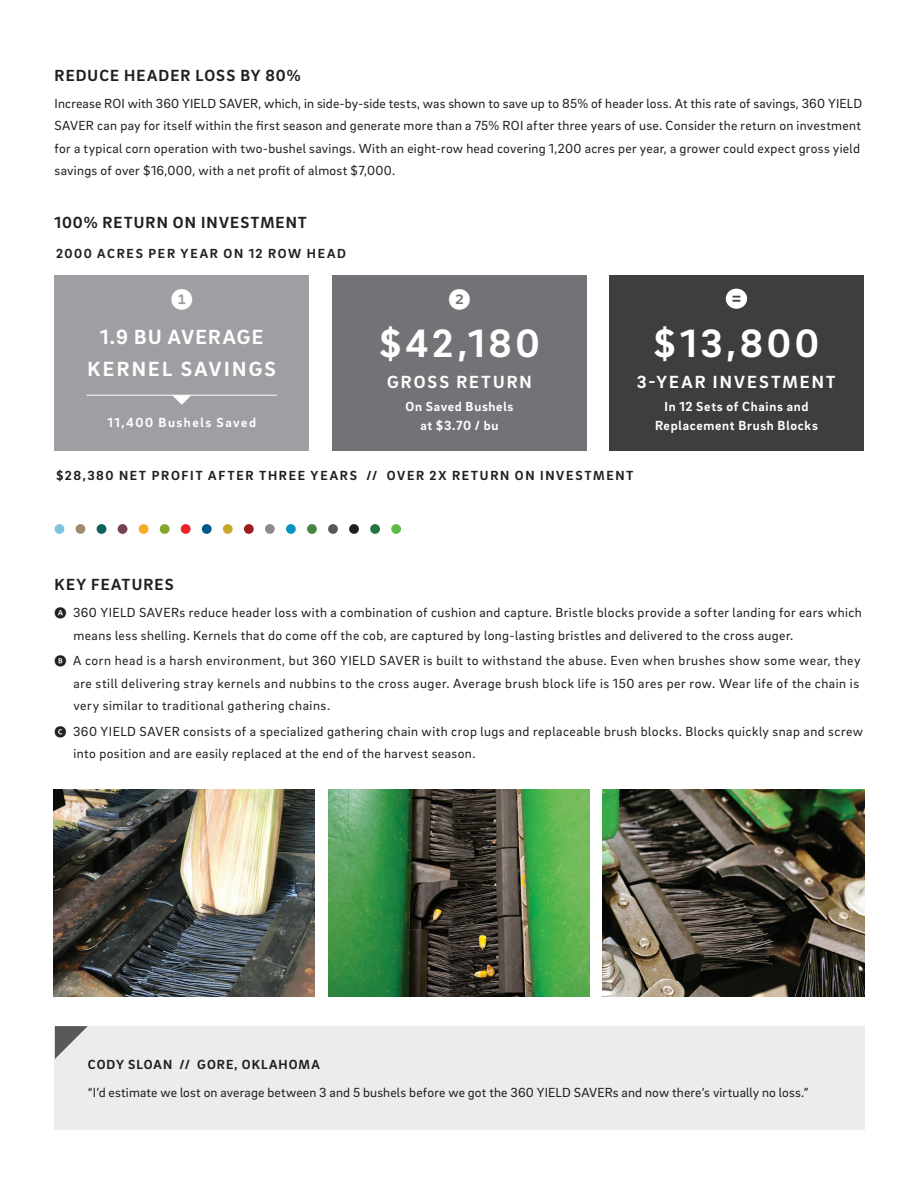
<style>
.page{position:relative;width:918px;height:1188px;background:#fff}
.page>*{position:absolute;margin:0;border:0;box-sizing:border-box;transform-origin:0 0}
.t1{font:700 40.5px "Brix Sans";letter-spacing:.09em;color:#fff}
.t2{font:22.05px "Whitney Index Black Round Bd";color:#fff}
.t3{font:700 21px/31.5px "Brix Sans";letter-spacing:.11em;color:#fff;text-align:center}
.t4{font:700 18px "Brix Sans";letter-spacing:.115em;color:#fff}
.t5{font:700 16.5px "Brix Sans";letter-spacing:.065em;color:#231f20}
.t6{font:13.5px/22.5px "Brix Sans";letter-spacing:.025em;color:#231f20}
.t7{font:700 13.5px "Brix Sans";letter-spacing:.125em;color:#231f20}
.t8{font:700 13.5px/19.5px "Brix Sans";letter-spacing:.055em;color:#fff;text-align:center}
.t9{font:700 13.5px "Brix Sans";letter-spacing:.075em;color:#231f20}
.t10{font:700 13.5px "Brix Sans";letter-spacing:.11em;color:#fff}
.s1{font-family:"Whitney Index Black Round Bd";font-size:12px}
</style>
<div class="page">
<div style="left:223px;top:524px;width:10px;height:10px;background:#c6a82e;border-radius:50%"></div>
<div style="left:370px;top:524px;width:10px;height:10px;background:#237643;border-radius:50%"></div>
<div style="left:202px;top:524px;width:10px;height:10px;background:#00588a;border-radius:50%"></div>
<div style="left:349px;top:524px;width:10px;height:10px;background:#231f20;border-radius:50%"></div>
<div style="left:181px;top:524px;width:10px;height:10px;background:#ee2228;border-radius:50%"></div>
<div style="left:328px;top:524px;width:10px;height:10px;background:#57585a;border-radius:50%"></div>
<div style="left:160px;top:524px;width:10px;height:10px;background:#84a62c;border-radius:50%"></div>
<div style="left:307px;top:524px;width:10px;height:10px;background:#43863c;border-radius:50%"></div>
<div style="left:139px;top:524px;width:10px;height:10px;background:#faab27;border-radius:50%"></div>
<div style="left:286px;top:524px;width:10px;height:10px;background:#0796c1;border-radius:50%"></div>
<div style="left:118px;top:524px;width:9px;height:10px;background:#764157;border-radius:50%"></div>
<div style="left:97px;top:524px;width:9px;height:10px;background:#0d605b;border-radius:50%"></div>
<div style="left:76px;top:524px;width:9px;height:10px;background:#a18a72;border-radius:50%"></div>
<div style="left:265px;top:524px;width:10px;height:10px;background:#8a8c8f;border-radius:50%"></div>
<div style="left:55px;top:524px;width:9px;height:10px;background:#7cc4dc;border-radius:50%"></div>
<div style="left:244px;top:524px;width:10px;height:10px;background:#9a1d20;border-radius:50%"></div>
<div style="left:391px;top:524px;width:10px;height:10px;background:#5dbb46;border-radius:50%"></div>
<img style="left:603px;top:789px;width:261px;height:207px">
<img style="left:328px;top:789px;width:262px;height:207px">
<img style="left:53px;top:789px;width:262px;height:207px">
<div style="left:54px;top:1026px;width:811px;height:103px;background:#ececee"></div>
<svg style="left:55px;top:1026px;width:33px;height:33px"></svg>
<div style="left:609px;top:276px;width:255px;height:175px;background:#3e3e3f"></div>
<div style="left:726px;top:289px;width:21px;height:20px;background:#fff;border-radius:50%"></div>
<svg style="left:733px;top:296px;width:7px;height:6px"></svg>
<div style="left:55px;top:276px;width:254px;height:175px;background:#9d9fa2"></div>
<hr style="left:87px;top:395px;width:190px;height:1px;background:#fff">
<svg style="left:172px;top:395px;width:19px;height:10px"></svg>
<div style="left:332px;top:276px;width:255px;height:175px;background:#727376"></div>
<p class="t5" style="left:55px;top:64px;width:248px">REDUCE HEADER LOSS BY 80%</p>
<p class="t6" style="left:55px;top:92px;width:809px">Increase ROI with 360 YIELD SAVER, which, in side-by-side tests, was shown to save up to 85% of header loss. At this rate of savings, 360 YIELD SAVER can pay for itself within the first season and generate more than a 75% ROI after three years of use. Consider the return on investment for a typical corn operation with two-bushel savings. With an eight-row head covering 1,200 acres per year, a grower could expect gross yield savings of over $16,000, with a net profit of almost $7,000.</p>
<p class="t5" style="left:55px;top:211px;width:254px">100% RETURN ON INVESTMENT</p>
<p class="t7" style="left:56px;top:245px;width:291px">2000 ACRES PER YEAR ON 12 ROW HEAD</p>
<h2 class="t2" style="left:171px;top:289px;width:24px">1</h2>
<h3 class="t3" style="left:87px;top:320px;width:190px">1.9 BU AVERAGE<br>KERNEL SAVINGS</h3>
<p class="t10" style="left:107px;top:413px;width:150px">11,400 Bushels Saved</p>
<h2 class="t2" style="left:448px;top:289px;width:24px">2</h2>
<h1 class="t1" style="left:379px;top:316px;width:162px">$42,180</h1>
<h3 class="t4" style="left:387px;top:370px;width:146px">GROSS RETURN</h3>
<p class="t8" style="left:405px;top:396px;width:110px">On Saved Bushels at $3.70 / bu</p>
<h1 class="t1" style="left:654px;top:316px;width:167px">$13,800</h1>
<h3 class="t4" style="left:637px;top:370px;width:200px">3-YEAR INVESTMENT</h3>
<p class="t8" style="left:655px;top:396px;width:164px">In 12 Sets of Chains and<br>Replacement Brush Blocks</p>
<p class="t7" style="left:56px;top:467px;width:579px">$28,380 NET PROFIT AFTER THREE YEARS // OVER 2X RETURN ON INVESTMENT</p>
<p class="t5" style="left:55px;top:574px;width:121px">KEY FEATURES</p>
<p class="t6" style="left:74px;top:601px;width:790px;text-indent:-19px"><span class="s1">A</span> 360 YIELD SAVERs reduce header loss with a combination of cushion and capture. Bristle blocks provide a softer landing for ears which means less shelling. Kernels that do come off the cob, are captured by long-lasting bristles and delivered to the cross auger.</p>
<p class="t6" style="left:74px;top:649px;width:789px;text-align:justify;text-indent:-19px"><span class="s1">b</span> A corn head is a harsh environment, but 360 YIELD SAVER is built to withstand the abuse. Even when brushes show some wear, they are still delivering stray kernels and nubbins to the cross auger. Average brush block life is 150 ares per row. Wear life of the chain is very similar to traditional gathering chains.</p>
<p class="t6" style="left:74px;top:720px;width:791px;text-indent:-19px"><span class="s1">c</span> 360 YIELD SAVER consists of a specialized gathering chain with crop lugs and replaceable brush blocks. Blocks quickly snap and screw into position and are easily replaced at the end of the harvest season.</p>
<p class="t9" style="left:88px;top:1055px;width:234px">CODY SLOAN // GORE, OKLAHOMA</p>
<p class="t6" style="left:88px;top:1081px;width:722px">“I’d estimate we lost on average between 3 and 5 bushels before we got the 360 YIELD SAVERs and now there’s virtually no loss.”</p>
</div>
